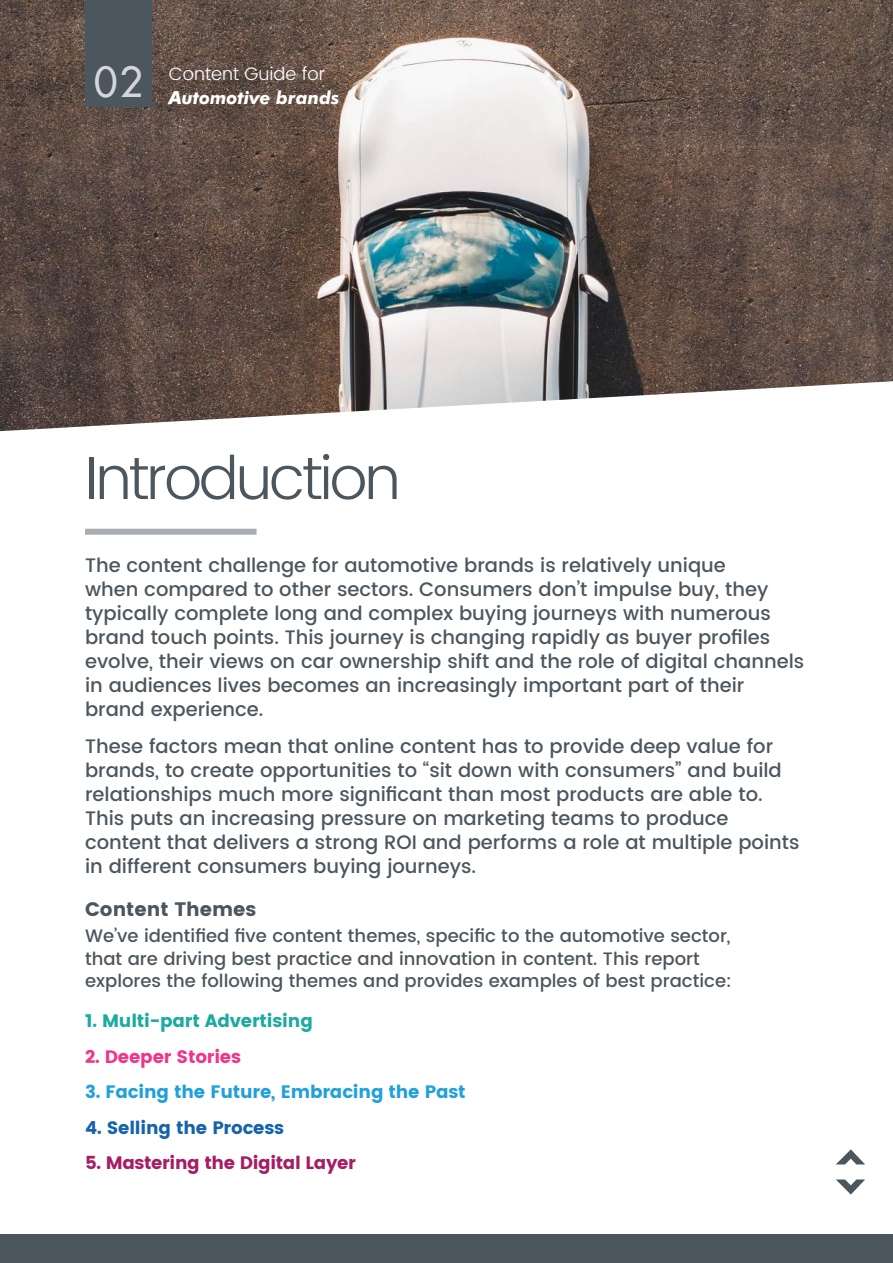
<style>
.page{position:relative;width:893px;height:1263px;background:#fff}
.page>*{position:absolute;margin:0;border:0;box-sizing:border-box;transform-origin:0 0}
.t1{font:300 60px "Poppins";letter-spacing:-.05em;color:#4c565e}
.t2{font:40.5px "Futura";color:#d5d6db}
.t3{font:500 19.5px/24px "Poppins";color:#4c565e}
.t4{font:19.5px "Poppins";color:#4c565e}
.t5{font:500 18px/22.5px "Poppins";color:#4c565e}
.t6{font:18px "Poppins";letter-spacing:-.01em;color:#21a1db}
.t7{font:18px "Poppins";letter-spacing:-.02em;color:#a71d65}
.t8{font:18px "Poppins";letter-spacing:-.01em;color:#1baba0}
.t9{font:18px "Poppins";letter-spacing:-.01em;color:#1564ab}
.t10{font:italic 700 18px "Futura BT";color:#fff}
.t11{font:300 18px "Poppins";color:#fff}
.t12{font:18px "Poppins";letter-spacing:-.01em;color:#f0358a}
</style>
<div class="page">
<div style="left:0;top:1234px;width:893px;height:29px;background:#4c565e"></div>
<img style="left:0;top:0;width:893px;height:431px">
<div style="left:85px;top:0;width:67px;height:107px;background:#4c565e"></div>
<div style="left:85px;top:529px;width:172px;height:6px;background:#aaadb2"></div>
<svg style="left:836px;top:1179px;width:29px;height:15px"></svg>
<svg style="left:836px;top:1149px;width:29px;height:15px"></svg>
<h2 class="t2" style="left:94px;top:56px;width:50px">02</h2>
<p class="t11" style="left:169px;top:61px;width:158px">Content Guide for</p>
<p class="t10" style="left:169px;top:86px;width:172px">Automotive brands</p>
<h1 class="t1" style="left:85px;top:435px;width:317px">Introduction</h1>
<p class="t3" style="left:85px;top:554px;width:721px">The content challenge for automotive brands is relatively unique<br>when compared to other sectors. Consumers don’t impulse buy, they typically complete long and complex buying journeys with numerous brand touch points. This journey is changing rapidly as buyer profiles evolve, their views on car ownership shift and the role of digital channels in audiences lives becomes an increasingly important part of their brand experience.</p>
<p class="t3" style="left:85px;top:735px;width:716px">These factors mean that online content has to provide deep value for brands, to create opportunities to “sit down with consumers” and build relationships much more significant than most products are able to.<br>This puts an increasing pressure on marketing teams to produce content that delivers a strong ROI and performs a role at multiple points in different consumers buying journeys.</p>
<p class="t4" style="left:85px;top:897px;width:173px">Content Themes</p>
<p class="t5" style="left:85px;top:925px;width:648px">We’ve identified five content themes, specific to the automotive sector, that are driving best practice and innovation in content. This report explores the following themes and provides examples of best practice:</p>
<p class="t8" style="left:85px;top:1010px;width:229px">1. Multi-part Advertising</p>
<p class="t12" style="left:85px;top:1046px;width:158px">2. Deeper Stories</p>
<p class="t6" style="left:85px;top:1081px;width:382px">3. Facing the Future, Embracing the Past</p>
<p class="t9" style="left:85px;top:1117px;width:201px">4. Selling the Process</p>
<p class="t7" style="left:85px;top:1152px;width:272px">5. Mastering the Digital Layer</p>
</div>
